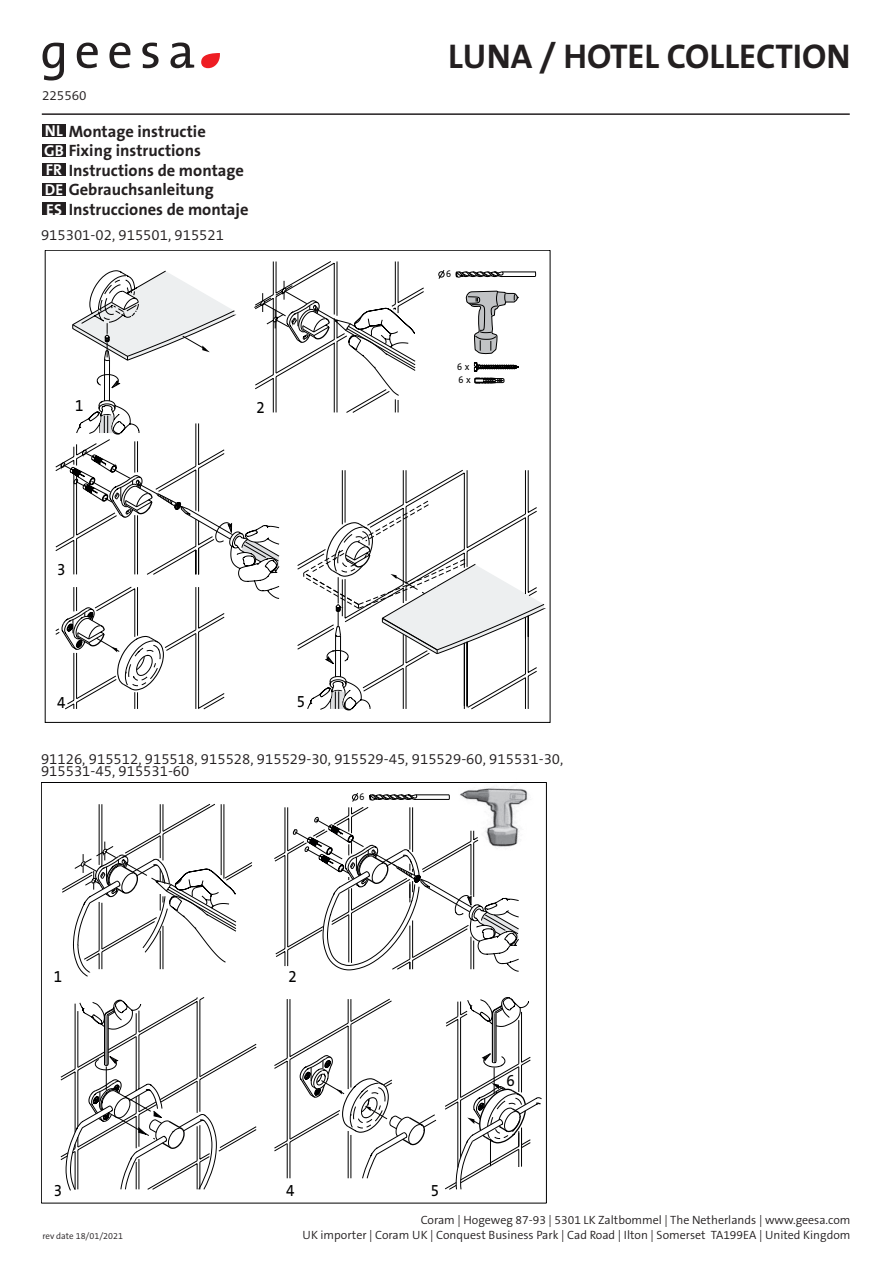
<style>
.page{position:relative;width:893px;height:1263px;background:#fff}
.page>*{position:absolute;margin:0;border:0;box-sizing:border-box;transform-origin:0 0}
.t1{font:700 34.5px "The Sans B7";color:#231f20}
.t2{font:16.8px "The Sans B5 Plain";color:#000001;scale:.9 1}
.t3{font:16.8px "The Sans B5 Plain";color:#000;scale:.9 1}
.t4{font:700 16.5px/19.5px "The Sans B7";color:#231f20}
.t5{font:300 15px/12px "The Sans B4";color:#231f20}
.t6{font:300 13.5px "The Sans B4";color:#231f20}
.t7{font:300 12px/14.4px "The Sans B4";color:#231f20;text-align:right}
.t8{font:10.05px/13px "The Sans B5 Plain";color:#000;scale:.9 1}
.t9{font:10.05px "The Sans B5 Plain";color:#000001;scale:.9 1}
.t10{font:300 9px "The Sans B4";color:#231f20}
.s1{font-size:15.75px;color:#fff}
</style>
<div class="page">
<svg style="left:201px;top:53px;width:19px;height:15px"></svg>
<svg style="left:43px;top:43px;width:21px;height:37px"></svg>
<svg style="left:77px;top:43px;width:21px;height:25px"></svg>
<svg style="left:109px;top:43px;width:21px;height:25px"></svg>
<svg style="left:142px;top:43px;width:17px;height:25px"></svg>
<svg style="left:170px;top:43px;width:24px;height:25px"></svg>
<hr style="left:42px;top:113px;width:808px;height:2px;background:#231f20">
<div style="left:42px;top:124px;width:23px;height:13px;background:#231f20"></div>
<div style="left:43px;top:144px;width:23px;height:12px;background:#231f20"></div>
<div style="left:43px;top:164px;width:23px;height:12px;background:#231f20"></div>
<div style="left:43px;top:183px;width:23px;height:12px;background:#231f20"></div>
<div style="left:43px;top:203px;width:23px;height:12px;background:#231f20"></div>
<svg style="left:45px;top:250px;width:505px;height:473px"></svg>
<svg style="left:55px;top:261px;width:490px;height:448px"></svg>
<img style="left:519px;top:783px;width:27px;height:69px">
<hr style="left:41px;top:782px;width:1px;height:421px;background:#000001">
<hr style="left:41px;top:1203px;width:505px;height:1px;background:#000001">
<hr style="left:41px;top:782px;width:505px;height:1px;background:#000001">
<hr style="left:546px;top:782px;width:1px;height:421px;background:#000001">
<svg style="left:62px;top:786px;width:457px;height:191px"></svg>
<svg style="left:100px;top:829px;width:252px;height:148px"></svg>
<svg style="left:61px;top:997px;width:481px;height:194px"></svg>
<p class="t6" style="left:42px;top:88px;width:46px">225560</p>
<h3 class="t4" style="left:44px;top:122px;width:206px"><span class="s1">NL</span> Montage instructie<br><span class="s1">GB</span> Fixing instructions<br><span class="s1">FR</span> Instructions de montage<br><span class="s1">DE</span> Gebrauchsanleitung<br><span class="s1">ES</span> Instrucciones de montaje</h3>
<p class="t5" style="left:41px;top:230px;width:184px">915301-02, 915501, 915521</p>
<p class="t3" style="left:75px;top:396px;width:11px">1</p>
<p class="t3" style="left:257px;top:399px;width:11px">2</p>
<p class="t3" style="left:57px;top:561px;width:11px">3</p>
<p class="t3" style="left:57px;top:694px;width:11px">4</p>
<p class="t3" style="left:297px;top:693px;width:11px">5</p>
<p class="t1" style="left:448px;top:38px;width:404px">LUNA / HOTEL COLLECTION</p>
<p class="t8" style="left:446px;top:268px;width:7px">6</p>
<p class="t8" style="left:457px;top:361px;width:17px">6 x<br>6 x</p>
<p class="t5" style="left:41px;top:753px;width:524px">91126, 915512, 915518, 915528, 915529-30, 915529-45, 915529-60, 915531-30,<br>915531-45, 915531-60</p>
<p class="t2" style="left:54px;top:967px;width:11px">1</p>
<p class="t2" style="left:54px;top:1182px;width:11px">3</p>
<p class="t10" style="left:43px;top:1231px;width:82px">rev date 18/01/2021</p>
<p class="t9" style="left:360px;top:791px;width:7px">6</p>
<p class="t2" style="left:288px;top:967px;width:11px">2</p>
<p class="t2" style="left:286px;top:1182px;width:11px">4</p>
<p class="t2" style="left:431px;top:1182px;width:11px">5</p>
<p class="t2" style="left:507px;top:1072px;width:11px">6</p>
<p class="t7" style="left:302px;top:1213px;width:549px">Coram | Hogeweg 87-93 | 5301 LK Zaltbommel | The Netherlands | www.geesa.com<br>UK importer | Coram UK | Conquest Business Park | Cad Road | Ilton | Somerset TA199EA | United Kingdom</p>
</div>
